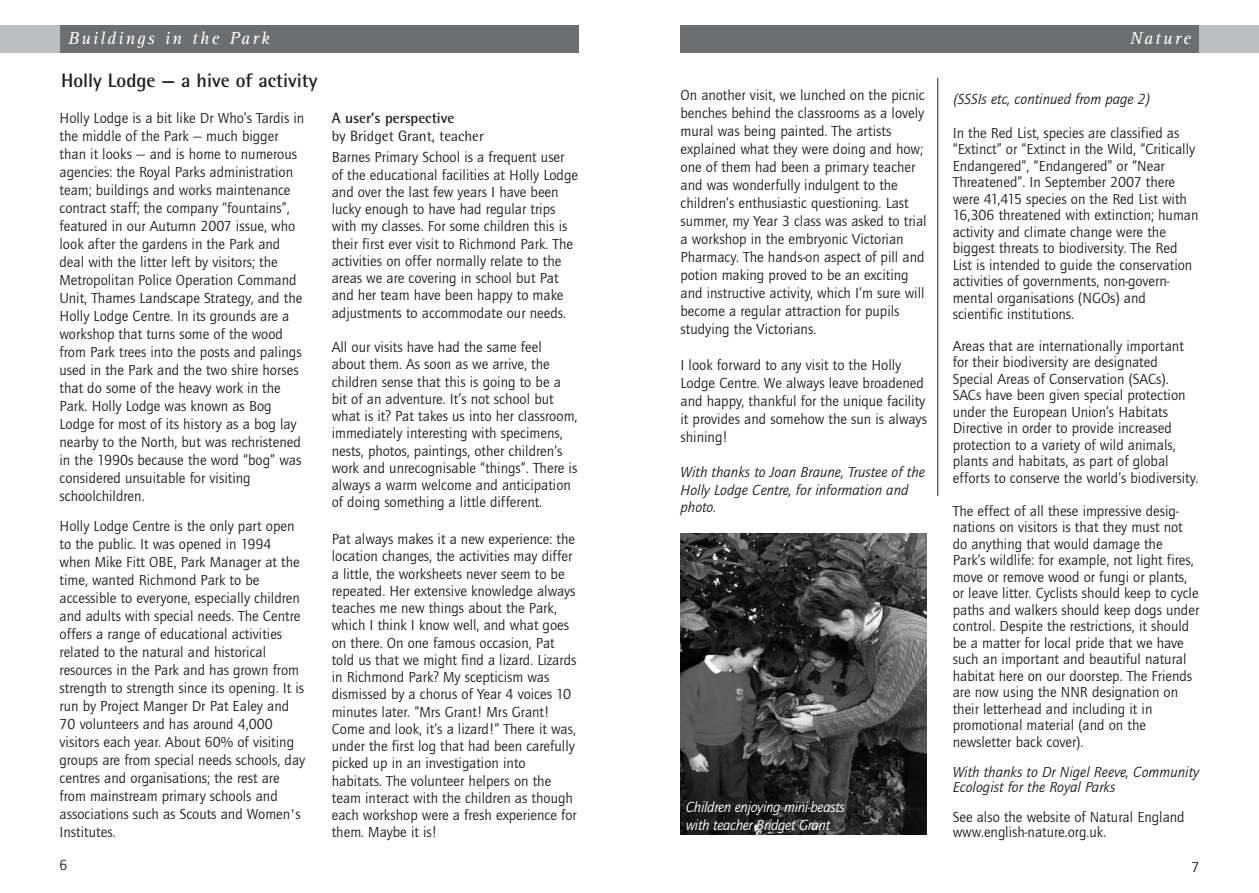
<style>
.page{position:relative;width:1259px;height:893px;background:#fff}
.page>*{position:absolute;margin:0;border:0;box-sizing:border-box;transform-origin:0 0}
.t1{font:700 19.5px "Rotis Semi Sans";color:#231f20}
.t2{font:italic 18px "Rotis Serif";letter-spacing:.11em;color:#fff}
.t3{font:15px/18px "Quay Itc T";color:#231f20}
.t4{font:italic 15px/17.2px "Quay Itc T";color:#231f20}
.t5{font:italic 15px/18px "Quay Itc T";letter-spacing:-.02em;color:#fff}
.t6{font:15px "Rotis Semi Sans";color:#231f20}
.t7{font:700 15px "Rotis Semi Sans";color:#231f20}
</style>
<div class="page">
<div style="left:0;top:26px;width:94px;height:27px;background:#bcbec0"></div>
<div style="left:60px;top:26px;width:518px;height:27px;background:#6d6e70"></div>
<div style="left:1165px;top:26px;width:94px;height:27px;background:#bcbec0"></div>
<div style="left:680px;top:26px;width:519px;height:27px;background:#6d6e70"></div>
<img style="left:681px;top:534px;width:245px;height:300px">
<hr style="left:937px;top:78px;width:1px;height:418px;background:#231f20">
<p class="t2" style="left:68px;top:32px;width:203px">Buildings in the Park</p>
<p class="t2" style="left:1130px;top:32px;width:62px">Nature</p>
<h1 class="t1" style="left:61px;top:74px;width:258px">Holly Lodge — a hive of activity</h1>
<p class="t3" style="left:680px;top:87px;width:248px">On another visit, we lunched on the picnic benches behind the classrooms as a lovely mural was being painted. The artists explained what they were doing and how; one of them had been a primary teacher and was wonderfully indulgent to the children’s enthusiastic questioning. Last summer, my Year 3 class was asked to trial a workshop in the embryonic Victorian Pharmacy. The hands-on aspect of pill and potion making proved to be an exciting and instructive activity, which I’m sure will become a regular attraction for pupils studying the Victorians.</p>
<p class="t3" style="left:680px;top:357px;width:248px">I look forward to any visit to the Holly Lodge Centre. We always leave broadened and happy, thankful for the unique facility it provides and somehow the sun is always shining!</p>
<p class="t4" style="left:680px;top:465px;width:246px">With thanks to Joan Braune, Trustee of the<br>Holly Lodge Centre, for information and photo.</p>
<p class="t4" style="left:952px;top:91px;width:200px">(SSSIs etc, continued from page 2)</p>
<p class="t3" style="left:952px;top:126px;width:247px;line-height:16.5px">In the Red List, species are classified as “Extinct” or “Extinct in the Wild, “Critically Endangered”, “Endangered” or “Near Threatened”. In September 2007 there were 41,415 species on the Red List with 16,306 threatened with extinction; human activity and climate change were the biggest threats to biodiversity. The Red List is intended to guide the conservation activities of governments, non-govern - mental organisations (NGOs) and scientific institutions.</p>
<p class="t3" style="left:952px;top:339px;width:247px;line-height:16.5px">Areas that are internationally important for their biodiversity are designated Special Areas of Conservation (SACs).<br>SACs have been given special protection under the European Union’s Habitats Directive in order to provide increased protection to a variety of wild animals, plants and habitats, as part of global efforts to conserve the world’s biodiversity.</p>
<p class="t3" style="left:952px;top:504px;width:248px;line-height:16.5px">The effect of all these impressive desig - nations on visitors is that they must not do anything that would damage the Park’s wildlife: for example, not light fires, move or remove wood or fungi or plants, or leave litter. Cyclists should keep to cycle paths and walkers should keep dogs under control. Despite the restrictions, it should be a matter for local pride that we have such an important and beautiful natural habitat here on our doorstep. The Friends are now using the NNR designation on their letterhead and including it in promotional material (and on the newsletter back cover).</p>
<p class="t4" style="left:952px;top:765px;width:248px;line-height:15px">With thanks to Dr Nigel Reeve, Community<br>Ecologist for the Royal Parks</p>
<p class="t3" style="left:952px;top:810px;width:233px;line-height:15px">See also the website of Natural England www.english-nature.org.uk.</p>
<p class="t3" style="left:60px;top:110px;width:246px">Holly Lodge is a bit like Dr Who’s Tardis in the middle of the Park — much bigger than it looks — and is home to numerous agencies: the Royal Parks administration team; buildings and works maintenance contract staff; the company “fountains”, featured in our Autumn 2007 issue, who look after the gardens in the Park and deal with the litter left by visitors; the Metropolitan Police Operation Command Unit, Thames Landscape Strategy, and the Holly Lodge Centre. In its grounds are a workshop that turns some of the wood from Park trees into the posts and palings used in the Park and the two shire horses that do some of the heavy work in the Park. Holly Lodge was known as Bog Lodge for most of its history as a bog lay nearby to the North, but was rechristened in the 1990s because the word “bog” was considered unsuitable for visiting schoolchildren.</p>
<p class="t3" style="left:60px;top:518px;width:247px">Holly Lodge Centre is the only part open to the public. It was opened in 1994 when Mike Fitt OBE, Park Manager at the time, wanted Richmond Park to be accessible to everyone, especially children and adults with special needs. The Centre offers a range of educational activities related to the natural and historical resources in the Park and has grown from strength to strength since its opening. It is run by Project Manger Dr Pat Ealey and 70 volunteers and has around 4,000 visitors each year. About 60% of visiting groups are from special needs schools, day centres and organisations; the rest are from mainstream primary schools and associations such as Scouts and Women's Institutes.</p>
<p class="t7" style="left:332px;top:113px;width:124px">A user’s perspective</p>
<p class="t6" style="left:332px;top:131px;width:154px">by Bridget Grant, teacher</p>
<p class="t3" style="left:332px;top:150px;width:248px;line-height:17.2px">Barnes Primary School is a frequent user of the educational facilities at Holly Lodge and over the last few years I have been lucky enough to have had regular trips with my classes. For some children this is their first ever visit to Richmond Park. The activities on offer normally relate to the areas we are covering in school but Pat and her team have been happy to make adjustments to accommodate our needs.</p>
<p class="t3" style="left:332px;top:340px;width:247px;line-height:17.2px">All our visits have had the same feel about them. As soon as we arrive, the children sense that this is going to be a bit of an adventure. It’s not school but what is it? Pat takes us into her classroom, immediately interesting with specimens, nests, photos, paintings, other children’s work and unrecognisable “things”. There is always a warm welcome and anticipation of doing something a little different.</p>
<p class="t3" style="left:332px;top:532px;width:246px;line-height:17.2px">Pat always makes it a new experience: the location changes, the activities may differ a little, the worksheets never seem to be repeated. Her extensive knowledge always teaches me new things about the Park, which I think I know well, and what goes on there. On one famous occasion, Pat told us that we might find a lizard. Lizards in Richmond Park? My scepticism was dismissed by a chorus of Year 4 voices 10 minutes later. “Mrs Grant! Mrs Grant!<br>Come and look, it’s a lizard!” There it was, under the first log that had been carefully picked up in an investigation into habitats. The volunteer helpers on the team interact with the children as though each workshop were a fresh experience for them. Maybe it is!</p>
<p class="t5" style="left:686px;top:799px;width:161px">Children enjoying mini-beasts with teacher Bridget Grant</p>
<p class="t3" style="left:60px;top:857px;width:9px">6</p>
<p class="t3" style="left:1191px;top:859px;width:9px">7</p>
</div>
